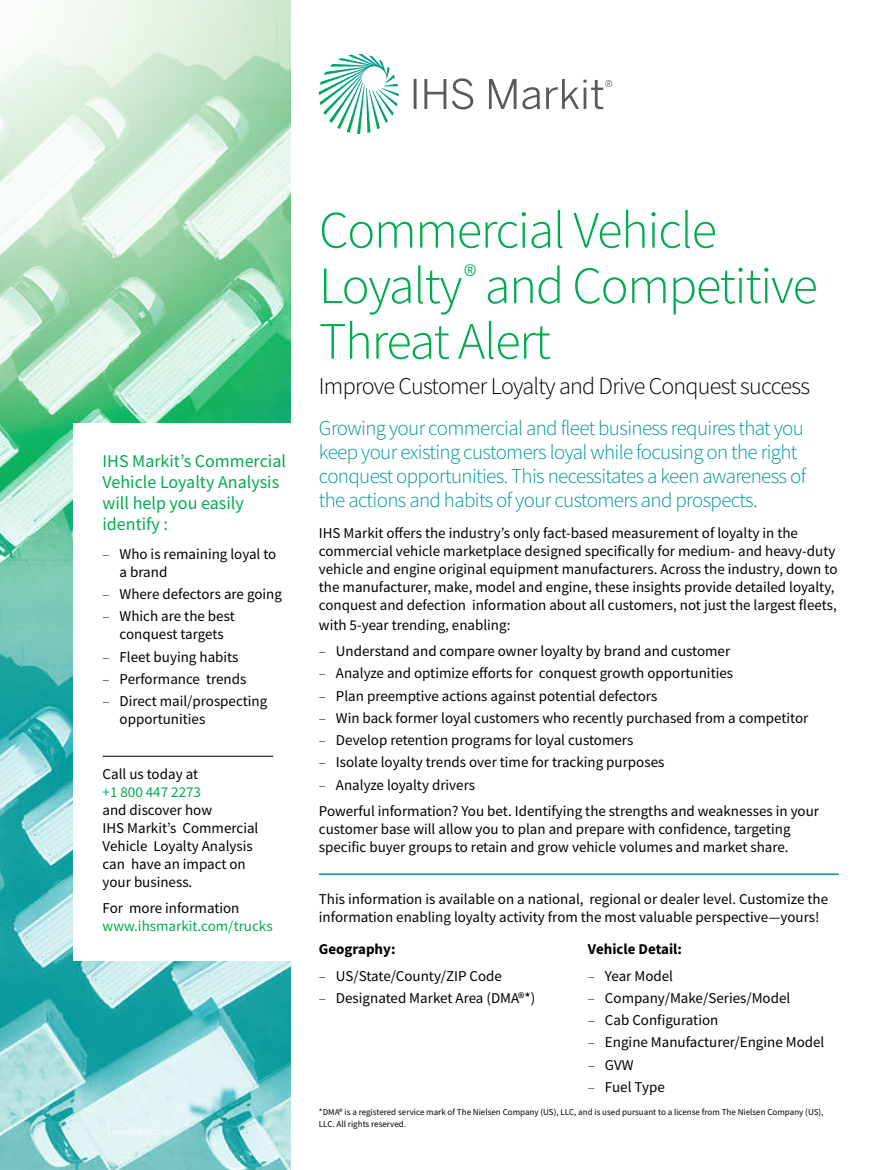
<style>
.page{position:relative;width:893px;height:1170px;background:#fff}
.page>*{position:absolute;margin:0;border:0;box-sizing:border-box;transform-origin:0 0}
.t1{font:300 52.5px/55.5px "Source Sans Pro";letter-spacing:-.025em;color:#00ab4e}
.t2{font:300 24px "Source Sans Pro";letter-spacing:-.03em;color:#000}
.t3{font:300 21px/24px "Source Sans Pro";letter-spacing:-.03em;color:#009697}
.t4{font:18px/21px "Source Sans Pro";color:#00ab4e}
.t5{font:15px/22.2px "Source Sans Pro";color:#000}
.t6{font:15px "Source Sans Pro";color:#00ab4e}
.t7{font:700 15px/26.5px "Source Sans Pro";color:#000}
.t8{font:9px/12px "Source Sans Pro";color:#000}
.s1{font-weight:300}
.s2{font-weight:700}
.s3{font-weight:400}
</style>
<div class="page">
<svg style="left:0;top:740px;width:291px;height:429px;background:#7ac9cb"></svg>
<svg style="left:0;top:0;width:291px;height:740px;background:#addec4"></svg>
<svg style="left:319px;top:54px;width:80px;height:80px"></svg>
<svg style="left:414px;top:79px;width:3px;height:30px"></svg>
<svg style="left:424px;top:79px;width:22px;height:30px"></svg>
<svg style="left:452px;top:78px;width:21px;height:31px"></svg>
<svg style="left:489px;top:79px;width:51px;height:30px"></svg>
<svg style="left:546px;top:79px;width:66px;height:30px"></svg>
<div style="left:73px;top:424px;width:219px;height:537px;background:#fff"></div>
<hr style="left:103px;top:756px;width:170px;height:1px;background:#000">
<hr style="left:319px;top:873px;width:520px;height:1px;background:#009697">
<p class="t4" style="left:103px;top:450px;width:185px">IHS Markit’s Commercial<br>Vehicle Loyalty Analysis will help you easily identify :</p>
<p class="t5" style="left:120px;top:544px;width:158px;line-height:18px;text-indent:-17px"><span class="s1">‒</span> Who is remaining loyal to a brand</p>
<p class="t5" style="left:103px;top:583px;width:181px"><span class="s1">‒</span> Where defectors are going <span class="s1">‒</span> Which are the best</p>
<p class="t5" style="left:103px;top:623px;width:166px;text-indent:17px">conquest targets<br><span class="s1">‒</span> Fleet buying habits<br><span class="s1">‒</span> Performance trends<br><span class="s1">‒</span> Direct mail/prospecting</p>
<p class="t5" style="left:120px;top:707px;width:87px">opportunities</p>
<p class="t5" style="left:103px;top:762px;width:97px">Call us today at</p>
<p class="t6" style="left:103px;top:782px;width:100px">+1 800 447 2273</p>
<p class="t5" style="left:103px;top:800px;width:157px;line-height:18px">and discover how<br>IHS Markit’s Commercial<br>Vehicle Loyalty Analysis can have an impact on your business.</p>
<p class="t5" style="left:103px;top:897px;width:138px">For more information</p>
<p class="t6" style="left:103px;top:916px;width:172px">www.ihsmarkit.com/trucks</p>
<h1 class="t1" style="left:319px;top:202px;width:500px">Commercial Vehicle<br>Loyalty<sup>®</sup> and Competitive<br>Threat Alert</h1>
<h2 class="t2" style="left:319px;top:371px;width:493px">Improve Customer Loyalty and Drive Conquest success</h2>
<p class="t3" style="left:319px;top:416px;width:489px">Growing your commercial and fleet business requires that you keep your existing customers loyal while focusing on the right conquest opportunities. This necessitates a keen awareness of the actions and habits of your customers and prospects.</p>
<p class="t5" style="left:319px;top:524px;width:520px;line-height:18px">IHS Markit offers the industry’s only fact-based measurement of loyalty in the commercial vehicle marketplace designed specifically for medium- and heavy-duty vehicle and engine original equipment manufacturers. Across the industry, down to the manufacturer, make, model and engine, these insights provide detailed loyalty, conquest and defection information about all customers, not just the largest fleets,</p>
<p class="t5" style="left:319px;top:611px;width:413px;line-height:26.5px">with 5-year trending, enabling:<br><span class="s1">‒</span> Understand and compare owner loyalty by brand and customer</p>
<p class="t5" style="left:319px;top:662px;width:491px"><span class="s1">‒</span> Analyze and optimize efforts for conquest growth opportunities<br><span class="s1">‒</span> Plan preemptive actions against potential defectors<br><span class="s1">‒</span> Win back former loyal customers who recently purchased from a competitor <span class="s1">‒</span> Develop retention programs for loyal customers<br><span class="s1">‒</span> Isolate loyalty trends over time for tracking purposes<br><span class="s1">‒</span> Analyze loyalty drivers</p>
<p class="t5" style="left:319px;top:802px;width:502px;line-height:18px">Powerful information? You bet. Identifying the strengths and weaknesses in your customer base will allow you to plan and prepare with confidence, targeting specific buyer groups to retain and grow vehicle volumes and market share.</p>
<p class="t5" style="left:319px;top:890px;width:511px;line-height:18px">This information is available on a national, regional or dealer level. Customize the information enabling loyalty activity from the most valuable perspective—yours!</p>
<p class="t5" style="left:319px;top:935px;width:185px;line-height:26.5px"><span class="s2">Geography:<br></span><span class="s1">‒</span> US/State/County/ZIP Code</p>
<p class="t5" style="left:319px;top:986px;width:218px"><span class="s1">‒</span> Designated Market Area (DMA®*)</p>
<p class="t7" style="left:588px;top:935px;width:96px">Vehicle Detail: <span class="s1">‒</span> <span class="s3">Year Model</span></p>
<p class="t5" style="left:588px;top:986px;width:238px"><span class="s1">‒</span> Company/Make/Series/Model<br><span class="s1">‒</span> Cab Configuration<br><span class="s1">‒</span> Engine Manufacturer/Engine Model <span class="s1">‒</span> GVW<br><span class="s1">‒</span> Fuel Type</p>
<p class="t8" style="left:319px;top:1106px;width:506px">*DMA® is a registered service mark of The Nielsen Company (US), LLC, and is used pursuant to a license from The Nielsen Company (US),<br>LLC. All rights reserved.</p>
</div>
